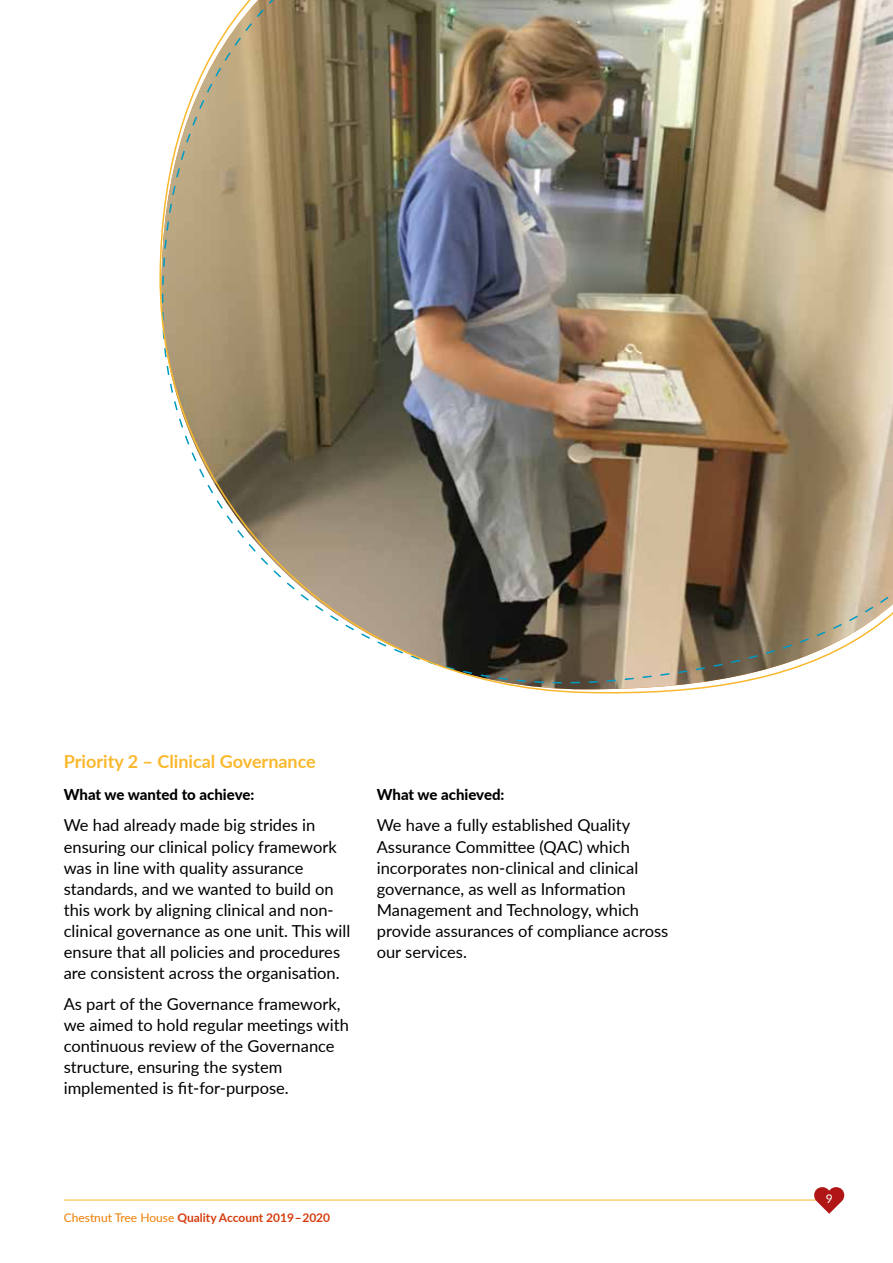
<style>
.page{position:relative;width:893px;height:1263px;background:#fff}
.page>*{position:absolute;margin:0;border:0;box-sizing:border-box;transform-origin:0 0}
.t1{font:700 18px "Lato";color:#fab82d}
.t2{font:16.5px/21px "Lato";color:#000}
.t3{font:800 15px "Lato";letter-spacing:-.005em;color:#000}
.t4{font:700 12px "Lato";color:#d53d0e}
.t5{font:12px "Lato";color:#fff}
.s1{font-weight:400;color:#ef7d00}
</style>
<div class="page">
<img style="left:159px;top:0;width:734px;height:694px">
<hr style="left:64px;top:1200px;width:765px;height:1px;background:#fab82d">
<svg style="left:813px;top:1187px;width:32px;height:27px"></svg>
<p class="t1" style="left:64px;top:748px;width:254px">Priority 2 – Clinical Governance</p>
<p class="t3" style="left:64px;top:783px;width:192px">What we wanted to achieve:</p>
<p class="t2" style="left:64px;top:814px;width:288px">We had already made big strides in ensuring our clinical policy framework was in line with quality assurance standards, and we wanted to build on this work by aligning clinical and non&shy;clinical governance as one unit. This will ensure that all policies and procedures are consistent across the organisation.</p>
<p class="t2" style="left:64px;top:993px;width:287px">As part of the Governance framework, we aimed to hold regular meetings with continuous review of the Governance structure, ensuring the system implemented is fit-for-purpose.</p>
<p class="t3" style="left:377px;top:783px;width:129px">What we achieved:</p>
<p class="t2" style="left:377px;top:814px;width:293px">We have a fully established Quality Assurance Committee (QAC) which incorporates non-clinical and clinical governance, as well as Information Management and Technology, which provide assurances of compliance across our services.</p>
<p class="t4" style="left:64px;top:1208px;width:268px"><span class="s1">Chestnut Tree House</span> Quality Account 2019 – 2020</p>
<p class="t5" style="left:826px;top:1190px;width:8px">9</p>
</div>
